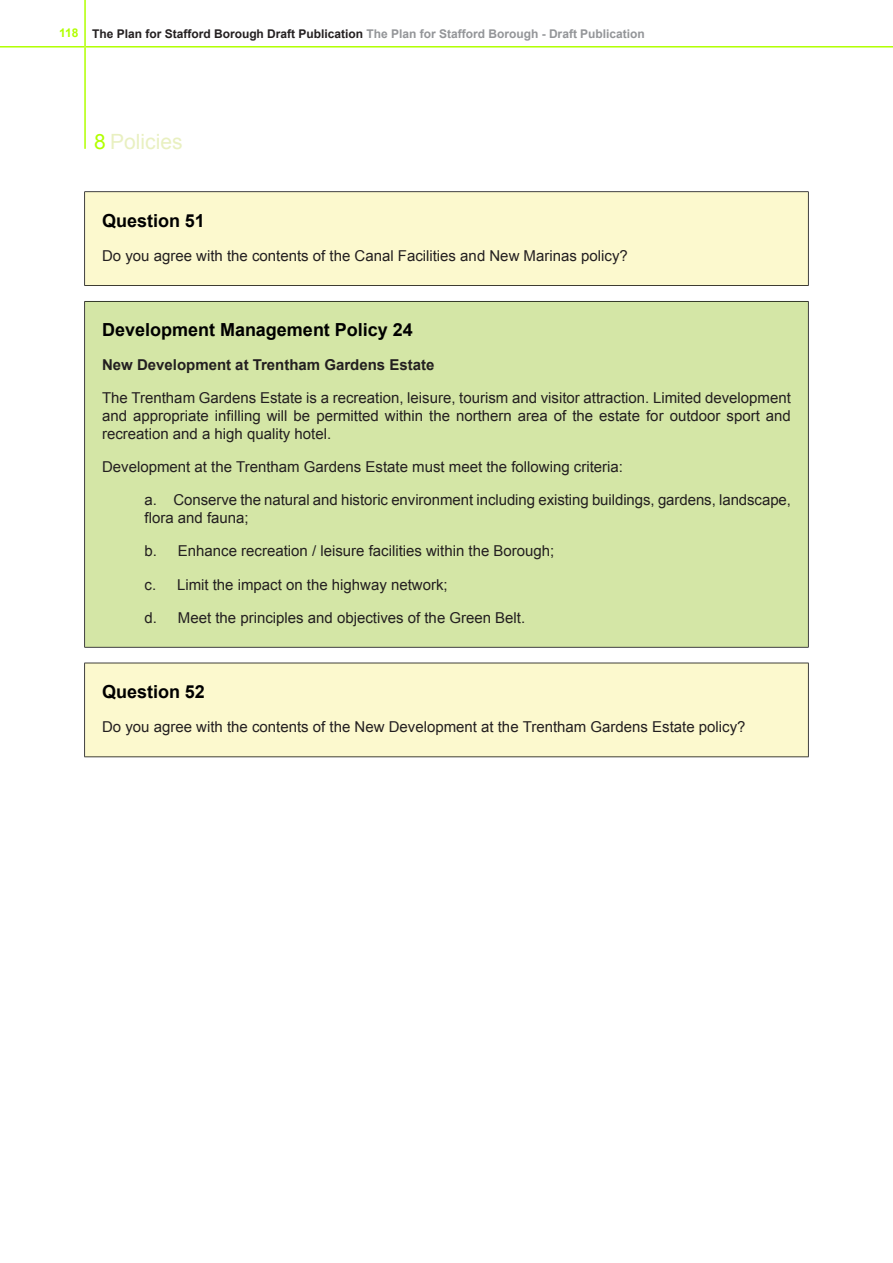
<style>
.page{position:relative;width:893px;height:1263px;background:#fff}
.page>*{position:absolute;margin:0;border:0;box-sizing:border-box;transform-origin:0 0}
.t1{font:21px "Arial";color:#e9f0c1}
.t2{font:700 18px "Arial";color:#000}
.t3{font:15px/18px "Arial";color:#231f20;text-align:justify}
.t4{font:700 15px "Arial";color:#231f20}
.t5{font:700 12px "Arial";color:#939598}
.s1{color:#b1ff00}
.s2{color:#231f20}
</style>
<div class="page">
<div style="left:84px;top:191px;width:725px;height:95px;background:#fcf9ce"></div>
<div style="left:84px;top:301px;width:725px;height:347px;background:#d4e6a6"></div>
<div style="left:84px;top:663px;width:725px;height:94px;background:#fcf9ce"></div>
<svg style="left:0;top:0;width:893px;height:149px"></svg>
<p class="t5" style="left:59px;top:29px;width:587px"><span class="s1">118</span> <span class="s2">The Plan for Stafford Borough Draft Publication</span> The Plan for Stafford Borough - Draft Publication</p>
<p class="t1" style="left:94px;top:134px;width:90px"><span class="s1">8</span> Policies</p>
<p class="t2" style="left:102px;top:214px;width:104px">Question 51</p>
<p class="t3" style="left:102px;top:248px;width:527px">Do you agree with the contents of the Canal Facilities and New Marinas policy?</p>
<p class="t2" style="left:102px;top:323px;width:312px">Development Management Policy 24</p>
<p class="t4" style="left:102px;top:360px;width:334px">New Development at Trentham Gardens Estate</p>
<p class="t3" style="left:102px;top:391px;width:690px">The Trentham Gardens Estate is a recreation, leisure, tourism and visitor attraction. Limited development and appropriate infilling will be permitted within the northern area of the estate for outdoor sport and recreation and a high quality hotel.</p>
<p class="t3" style="left:102px;top:460px;width:522px">Development at the Trentham Gardens Estate must meet the following criteria:</p>
<p class="t3" style="left:145px;top:493px;width:648px">a. Conserve the natural and historic environment including existing buildings, gardens, landscape, flora and fauna;</p>
<p class="t3" style="left:145px;top:544px;width:411px">b. Enhance recreation / leisure facilities within the Borough;</p>
<p class="t3" style="left:145px;top:577px;width:305px">c. Limit the impact on the highway network;</p>
<p class="t3" style="left:145px;top:610px;width:382px">d. Meet the principles and objectives of the Green Belt.</p>
<p class="t2" style="left:102px;top:685px;width:104px">Question 52</p>
<p class="t3" style="left:102px;top:719px;width:645px">Do you agree with the contents of the New Development at the Trentham Gardens Estate policy?</p>
</div>
